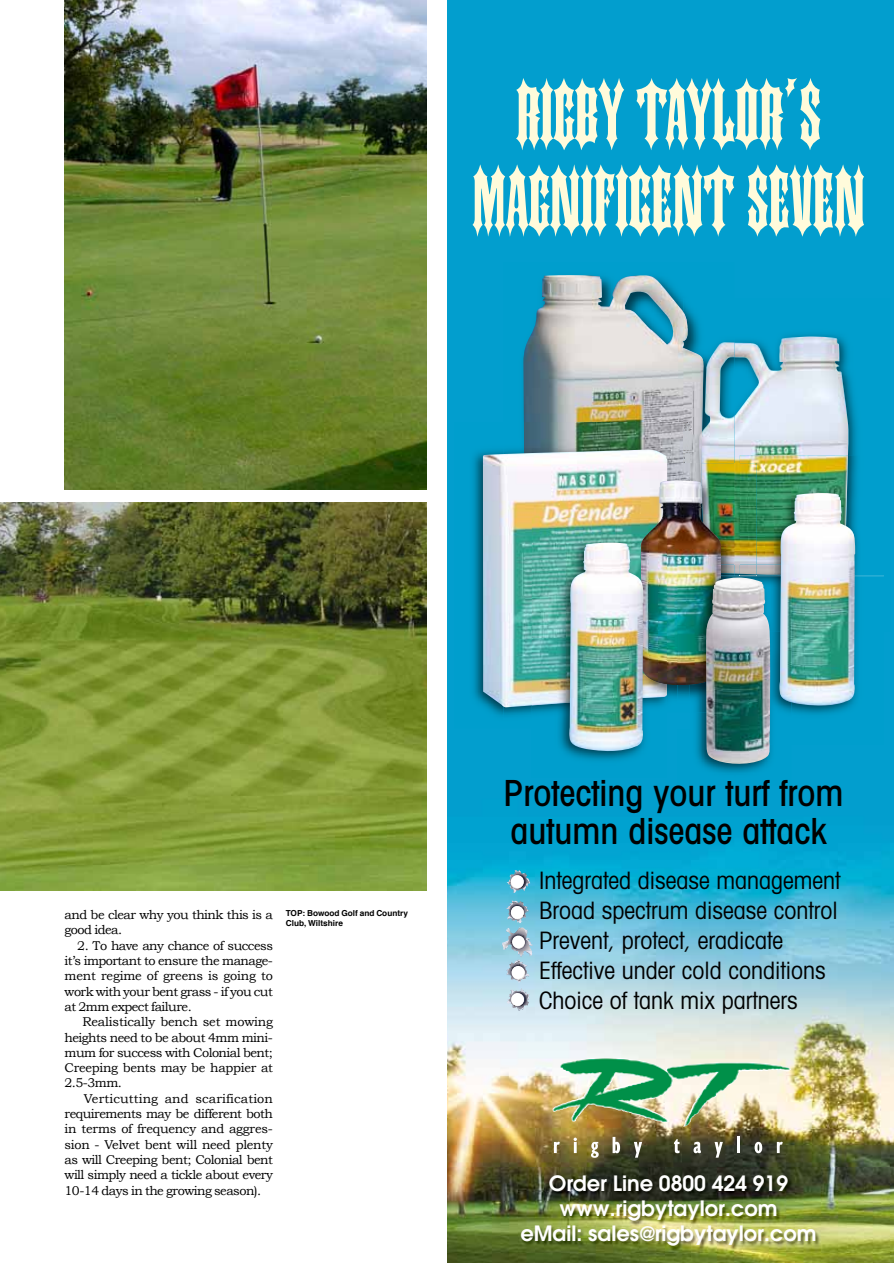
<style>
.page{position:relative;width:894px;height:1263px;background:#fff}
.page>*{position:absolute;margin:0;border:0;box-sizing:border-box;transform-origin:0 0}
.t1{font:72px/86.4px "Ironwood Std";color:#fffbdb;text-align:center}
.t2{font:500 condensed 36px/37.5px "Avant Garde";color:#000}
.t3{font:condensed 24px/30px "Avant Garde";color:#000}
.t4{font:600 21px/25.2px "Avant Garde";color:#fff;text-align:center}
.t5{font:12.75px/15.3px "Bookman Old Style";letter-spacing:-.04em;color:#000}
.t6{font:12.75px "Bookman Old Style";letter-spacing:-.02em;color:#000}
.t7{font:12.75px "Bookman Old Style";letter-spacing:-.01em;color:#000}
.t8{font:12.75px "Bookman Old Style";letter-spacing:.01em;color:#000}
.t9{font:700 8.25px/9.8px "Helvetica";color:#000}
</style>
<div class="page">
<img style="left:0;top:503px;width:426px;height:387px">
<img style="left:65px;top:0;width:361px;height:489px">
<img style="left:447px;top:0;width:447px;height:1167px">
<div style="left:503px;top:262px;width:231px;height:160px;background:#009ecd"></div>
<img style="left:523px;top:275px;width:180px;height:147px">
<img style="left:454px;top:422px;width:78px;height:306px">
<img style="left:667px;top:685px;width:10px;height:43px">
<img style="left:524px;top:422px;width:159px;height:41px">
<img style="left:483px;top:449px;width:184px;height:259px">
<img style="left:884px;top:576px;width:6px;height:55px">
<div style="left:734px;top:298px;width:156px;height:278px;background:#009ecd"></div>
<img style="left:683px;top:298px;width:51px;height:50px">
<img style="left:683px;top:348px;width:18px;height:115px">
<img style="left:683px;top:312px;width:5px;height:29px">
<img style="left:683px;top:422px;width:7px;height:58px">
<img style="left:734px;top:336px;width:114px;height:127px">
<img style="left:701px;top:342px;width:33px;height:223px">
<img style="left:699px;top:431px;width:3px;height:32px">
<img style="left:667px;top:463px;width:16px;height:17px">
<img style="left:615px;top:463px;width:52px;height:55px">
<img style="left:690px;top:463px;width:10px;height:17px">
<img style="left:734px;top:463px;width:6px;height:102px">
<svg style="left:700px;top:463px;width:1px;height:17px"></svg>
<img style="left:640px;top:480px;width:81px;height:205px">
<img style="left:532px;top:705px;width:135px;height:72px">
<img style="left:532px;top:518px;width:83px;height:187px">
<img style="left:643px;top:699px;width:24px;height:13px">
<img style="left:615px;top:518px;width:52px;height:181px">
<img style="left:641px;top:518px;width:26px;height:166px">
<img style="left:569px;top:543px;width:74px;height:208px">
<img style="left:791px;top:576px;width:93px;height:169px">
<img style="left:848px;top:455px;width:36px;height:121px">
<img style="left:740px;top:455px;width:108px;height:110px">
<img style="left:779px;top:493px;width:76px;height:213px">
<img style="left:677px;top:712px;width:114px;height:73px">
<img style="left:690px;top:685px;width:16px;height:27px">
<img style="left:677px;top:685px;width:13px;height:27px">
<img style="left:721px;top:576px;width:35px;height:1px">
<img style="left:677px;top:565px;width:44px;height:120px">
<img style="left:770px;top:631px;width:21px;height:114px">
<img style="left:756px;top:565px;width:23px;height:66px">
<svg style="left:721px;top:565px;width:35px;height:11px"></svg>
<img style="left:740px;top:565px;width:16px;height:9px">
<img style="left:779px;top:565px;width:12px;height:137px">
<img style="left:706px;top:577px;width:64px;height:187px">
<svg style="left:507px;top:870px;width:23px;height:23px"></svg>
<svg style="left:502px;top:900px;width:31px;height:111px;background:#a9cad9"></svg>
<img style="left:447px;top:1167px;width:447px;height:96px">
<img style="left:552px;top:1058px;width:71px;height:63px">
<svg style="left:554px;top:1142px;width:6px;height:11px"></svg>
<svg style="left:573px;top:1137px;width:4px;height:16px"></svg>
<svg style="left:591px;top:1142px;width:7px;height:16px"></svg>
<svg style="left:612px;top:1137px;width:8px;height:16px"></svg>
<svg style="left:634px;top:1142px;width:8px;height:16px"></svg>
<svg style="left:674px;top:1139px;width:5px;height:14px"></svg>
<svg style="left:693px;top:1142px;width:8px;height:11px"></svg>
<svg style="left:714px;top:1142px;width:9px;height:16px"></svg>
<hr style="left:737px;top:1137px;width:3px;height:16px;background:#fff">
<svg style="left:754px;top:1142px;width:8px;height:11px"></svg>
<svg style="left:777px;top:1142px;width:5px;height:11px"></svg>
<p class="t1" style="left:472px;top:66px;width:394px">RIGBY TAYLOR’S<br>MAGNIFICENT SEVEN</p>
<p class="t5" style="left:65px;top:907px;width:210px">and be clear why you think this is a good idea.</p>
<p class="t5" style="left:77px;top:938px;width:197px">2. To have any chance of success</p>
<p class="t5" style="left:65px;top:953px;width:210px">it’s important to ensure the manage-</p>
<p class="t7" style="left:65px;top:969px;width:210px">ment regime of greens is going to</p>
<p class="t5" style="left:65px;top:984px;width:210px">work with your bent grass - if you cut</p>
<p class="t5" style="left:65px;top:999px;width:129px">at 2mm expect failure.</p>
<p class="t7" style="left:82px;top:1015px;width:192px">Realistically bench set mowing</p>
<p class="t5" style="left:65px;top:1029px;width:210px">heights need to be about 4mm mini-</p>
<p class="t5" style="left:65px;top:1045px;width:210px">mum for success with Colonial bent;</p>
<p class="t6" style="left:65px;top:1060px;width:210px">Creeping bents may be happier at</p>
<p class="t5" style="left:65px;top:1075px;width:59px">2.5-3mm.</p>
<p class="t8" style="left:84px;top:1091px;width:191px">Verticutting and scarification</p>
<p class="t5" style="left:65px;top:1106px;width:210px">requirements may be different both</p>
<p class="t6" style="left:65px;top:1122px;width:210px">in terms of frequency and aggres-</p>
<p class="t6" style="left:65px;top:1137px;width:210px">sion - Velvet bent will need plenty</p>
<p class="t5" style="left:65px;top:1152px;width:210px">as will Creeping bent; Colonial bent</p>
<p class="t5" style="left:65px;top:1167px;width:210px">will simply need a tickle about every</p>
<p class="t5" style="left:65px;top:1182px;width:198px">10-14 days in the growing season).</p>
<p class="t9" style="left:286px;top:908px;width:124px">Top : Bowood Golf and Country<br>Club, Wiltshire</p>
<p class="t2" style="left:503px;top:774px;width:341px">Protecting your turf from autumn disease attack</p>
<p class="t3" style="left:539px;top:865px;width:303px">Integrated disease management<br>Broad spectrum disease control<br>Prevent, protect, eradicate<br>Effective under cold conditions<br>Choice of tank mix partners</p>
<p class="t4" style="left:520px;top:1170px;width:298px">Order Line 0800 424 919 www.rigbytaylor.com<br>eMail: sales@rigbytaylor.com</p>
</div>
